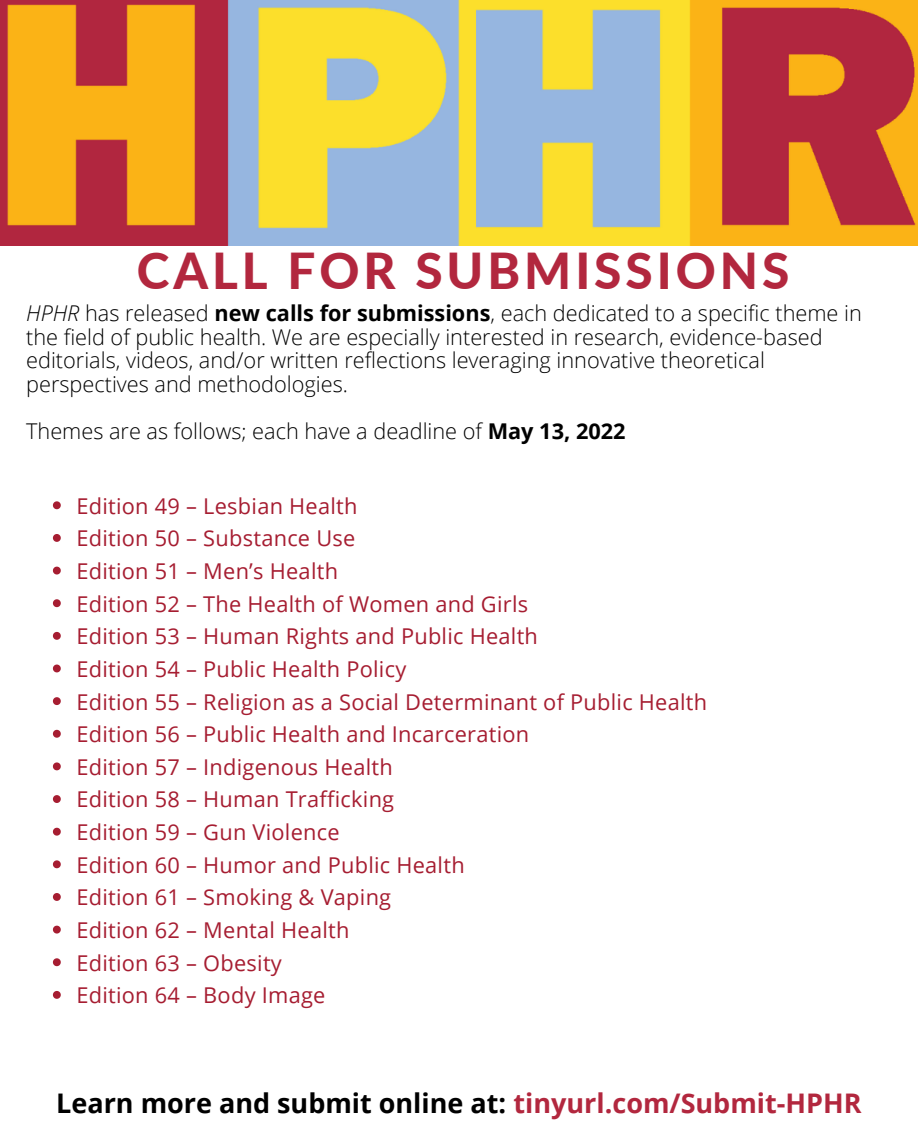
<style>
.page{position:relative;width:918px;height:1148px;background:#fff}
.page>*{position:absolute;margin:0;border:0;box-sizing:border-box;transform-origin:0 0}
.t1{font:800 49.5px "Lato";letter-spacing:.08em;color:#b2273e}
.t2{font:700 27px "Open Sans";color:#000}
.t3{font:21.75px "Open Sans";letter-spacing:.015em;color:#a61d31}
.t4{font:300 21.75px/23.7px "Open Sans";color:#000}
.s1{font-style:italic}
.s2{font-weight:700}
.s3{color:#b2273e}
</style>
<div class="page">
<svg style="left:53px;top:501px;width:8px;height:8px"></svg>
<svg style="left:53px;top:534px;width:8px;height:8px"></svg>
<svg style="left:53px;top:566px;width:8px;height:8px"></svg>
<svg style="left:53px;top:599px;width:8px;height:8px"></svg>
<svg style="left:53px;top:632px;width:8px;height:8px"></svg>
<svg style="left:53px;top:664px;width:8px;height:8px"></svg>
<svg style="left:53px;top:697px;width:8px;height:8px"></svg>
<svg style="left:53px;top:730px;width:8px;height:7px"></svg>
<svg style="left:53px;top:762px;width:8px;height:8px"></svg>
<svg style="left:53px;top:795px;width:8px;height:8px"></svg>
<svg style="left:53px;top:827px;width:8px;height:8px"></svg>
<svg style="left:53px;top:860px;width:8px;height:8px"></svg>
<svg style="left:53px;top:893px;width:8px;height:8px"></svg>
<svg style="left:53px;top:925px;width:8px;height:8px"></svg>
<svg style="left:53px;top:958px;width:8px;height:8px"></svg>
<svg style="left:53px;top:991px;width:8px;height:7px"></svg>
<img style="left:0;top:0;width:918px;height:245px">
<img style="left:459px;top:0;width:459px;height:237px">
<p class="t1" style="left:137px;top:240px;width:654px">CALL FOR SUBMISSIONS</p>
<p class="t4" style="left:26px;top:301px;width:837px"><span class="s1">HPHR</span> has released <span class="s2">new calls for submissions</span>, each dedicated to a specific theme in the field of public health. We are especially interested in research, evidence-based editorials, videos, and/or written reflections leveraging innovative theoretical perspectives and methodologies.</p>
<p class="t4" style="left:26px;top:419px;width:601px">Themes are as follows; each have a deadline of <span class="s2">May 13, 2022</span></p>
<p class="t3" style="left:76px;top:490px;width:283px">Edition 49 – Lesbian Health</p>
<p class="t3" style="left:76px;top:523px;width:280px">Edition 50 – Substance Use</p>
<p class="t3" style="left:76px;top:556px;width:263px">Edition 51 – Men’s Health</p>
<p class="t3" style="left:76px;top:588px;width:453px">Edition 52 – The Health of Women and Girls</p>
<p class="t3" style="left:76px;top:621px;width:463px">Edition 53 – Human Rights and Public Health</p>
<p class="t3" style="left:76px;top:653px;width:331px">Edition 54 – Public Health Policy</p>
<p class="t3" style="left:76px;top:686px;width:632px">Edition 55 – Religion as a Social Determinant of Public Health</p>
<p class="t3" style="left:76px;top:719px;width:454px">Edition 56 – Public Health and Incarceration</p>
<p class="t3" style="left:76px;top:751px;width:318px">Edition 57 – Indigenous Health</p>
<p class="t3" style="left:76px;top:784px;width:319px">Edition 58 – Human Trafficking</p>
<p class="t3" style="left:76px;top:817px;width:265px">Edition 59 – Gun Violence</p>
<p class="t3" style="left:76px;top:849px;width:390px">Edition 60 – Humor and Public Health</p>
<p class="t3" style="left:76px;top:882px;width:316px">Edition 61 – Smoking &amp; Vaping</p>
<p class="t3" style="left:76px;top:914px;width:275px">Edition 62 – Mental Health</p>
<p class="t3" style="left:76px;top:947px;width:207px">Edition 63 – Obesity</p>
<p class="t3" style="left:76px;top:980px;width:251px">Edition 64 – Body Image</p>
<p class="t2" style="left:56px;top:1083px;width:807px">Learn more and submit online at: <span class="s3">tinyurl.com/Submit-HPHR</span></p>
</div>
